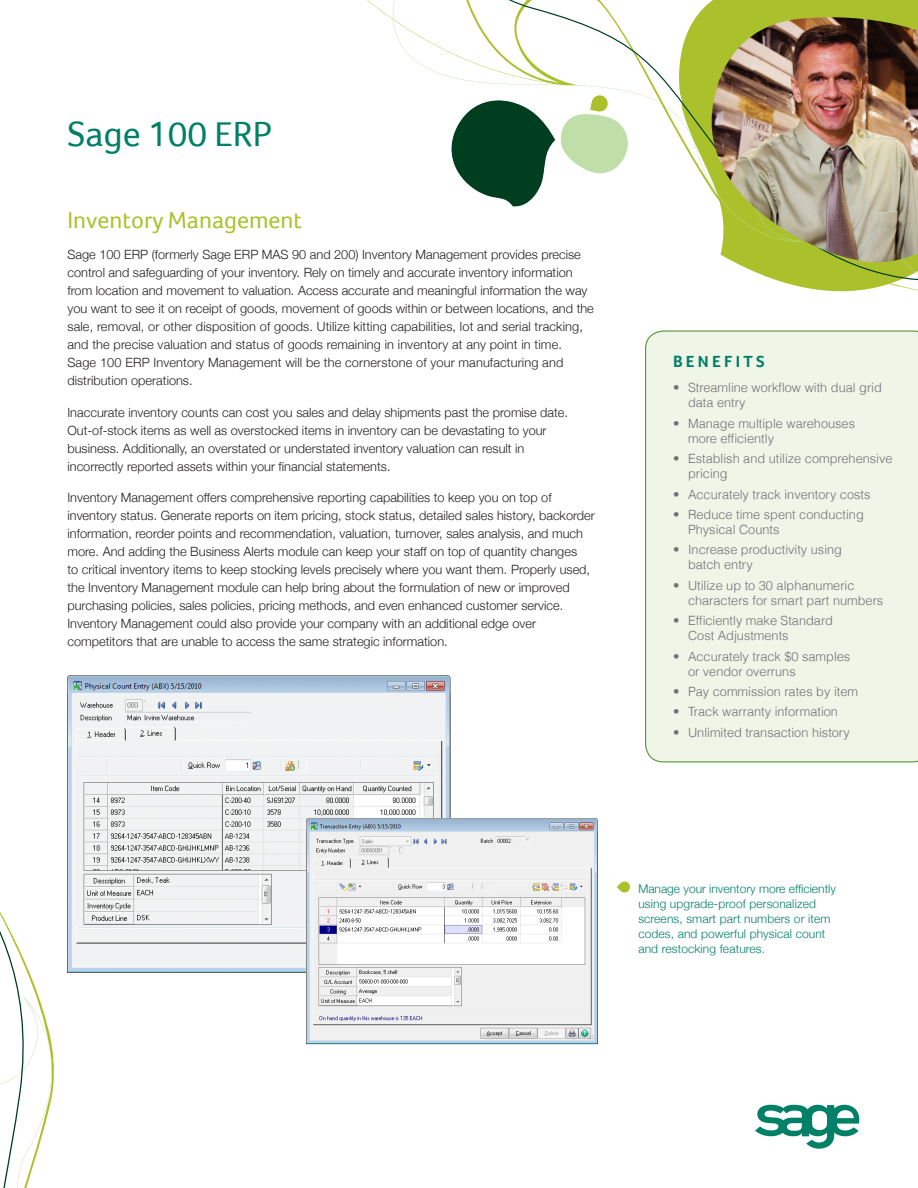
<style>
.page{position:relative;width:918px;height:1188px;background:#fff}
.page>*{position:absolute;margin:0;border:0;box-sizing:border-box;transform-origin:0 0}
.t1{font:36px "Foco";color:#008066}
.t2{font:24px "Foco";color:#aac12c}
.Sidebar{font:700 16.5px "Foco";letter-spacing:.2em;color:#008066}
.Body_Copy{font:300 12.75px/18px "Helvetica Neue";color:#231f20}
.A____Sidebar_-_Bulle{font:300 12.75px/15px "Helvetica";color:#717074}
.t3{font:300 12px/15px "Helvetica Neue";letter-spacing:.01em;color:#008066}
</style>
<div class="page">
<svg style="left:776px;top:280px;width:142px;height:12px;fill:#aac12c"></svg>
<svg style="left:367px;top:0;width:551px;height:280px"></svg>
<svg style="left:0;top:871px;width:68px;height:317px"></svg>
<div style="left:645px;top:330px;width:273px;height:432px;background:#eff5e7"></div>
<img style="left:708px;top:17px;width:210px;height:248px">
<img style="left:68px;top:676px;width:529px;height:297px">
<img style="left:306px;top:819px;width:311px;height:226px">
<svg style="left:755px;top:1105px;width:104px;height:44px"></svg>
<svg style="left:617px;top:881px;width:13px;height:12px"></svg>
<p class="t1" style="left:68px;top:113px;width:206px">Sage 100 ERP</p>
<p class="t2" style="left:68px;top:206px;width:236px">Inventory Management</p>
<p class="Body_Copy" style="left:68px;top:245px;width:528px">Sage 100 ERP (formerly Sage ERP MAS 90 and 200) Inventory Management provides precise control and safeguarding of your inventory. Rely on timely and accurate inventory information from location and movement to valuation. Access accurate and meaningful information the way you want to see it on receipt of goods, movement of goods within or between locations, and the sale, removal, or other disposition of goods. Utilize kitting capabilities, lot and serial tracking, and the precise valuation and status of goods remaining in inventory at any point in time.<br>Sage 100 ERP Inventory Management will be the cornerstone of your manufacturing and distribution operations.</p>
<p class="Body_Copy" style="left:68px;top:403px;width:502px">Inaccurate inventory counts can cost you sales and delay shipments past the promise date.<br>Out-of-stock items as well as overstocked items in inventory can be devastating to your business. Additionally, an overstated or understated inventory valuation can result in incorrectly reported assets within your financial statements.</p>
<p class="Body_Copy" style="left:68px;top:488px;width:529px">Inventory Management offers comprehensive reporting capabilities to keep you on top of inventory status. Generate reports on item pricing, stock status, detailed sales history, backorder information, reorder points and recommendation, valuation, turnover, sales analysis, and much more. And adding the Business Alerts module can keep your staff on top of quantity changes<br>to critical inventory items to keep stocking levels precisely where you want them. Properly used, the Inventory Management module can help bring about the formulation of new or improved purchasing policies, sales policies, pricing methods, and even enhanced customer service.<br>Inventory Management could also provide your company with an additional edge over competitors that are unable to access the same strategic information.</p>
<p class="Sidebar" style="left:673px;top:351px;width:93px">BENEFITS</p>
<p class="A____Sidebar_-_Bulle" style="left:688px;top:380px;width:195px;text-indent:-15px">• Streamline workflow with dual grid data entry</p>
<p class="A____Sidebar_-_Bulle" style="left:688px;top:416px;width:168px;text-indent:-15px">• Manage multiple warehouses more efficiently</p>
<p class="A____Sidebar_-_Bulle" style="left:688px;top:451px;width:206px;text-indent:-15px">• Establish and utilize comprehensive pricing</p>
<p class="A____Sidebar_-_Bulle" style="left:673px;top:486px;width:199px">• Accurately track inventory costs</p>
<p class="A____Sidebar_-_Bulle" style="left:688px;top:507px;width:177px;text-indent:-15px">• Reduce time spent conducting<br>Physical Counts</p>
<p class="A____Sidebar_-_Bulle" style="left:688px;top:542px;width:156px;text-indent:-15px">• Increase productivity using batch entry</p>
<p class="A____Sidebar_-_Bulle" style="left:688px;top:578px;width:197px;text-indent:-15px">• Utilize up to 30 alphanumeric characters for smart part numbers</p>
<p class="A____Sidebar_-_Bulle" style="left:688px;top:613px;width:146px;text-indent:-15px">• Efficiently make Standard<br>Cost Adjustments</p>
<p class="A____Sidebar_-_Bulle" style="left:688px;top:648px;width:164px;text-indent:-15px">• Accurately track $0 samples or vendor overruns</p>
<p class="A____Sidebar_-_Bulle" style="left:673px;top:684px;width:187px">• Pay commission rates by item</p>
<p class="A____Sidebar_-_Bulle" style="left:673px;top:704px;width:166px">• Track warranty information</p>
<p class="A____Sidebar_-_Bulle" style="left:673px;top:725px;width:178px">• Unlimited transaction history</p>
<p class="t3" style="left:638px;top:881px;width:199px">Manage your inventory more efficiently using upgrade-proof personalized screens, smart part numbers or item codes, and powerful physical count and restocking features.</p>
</div>
